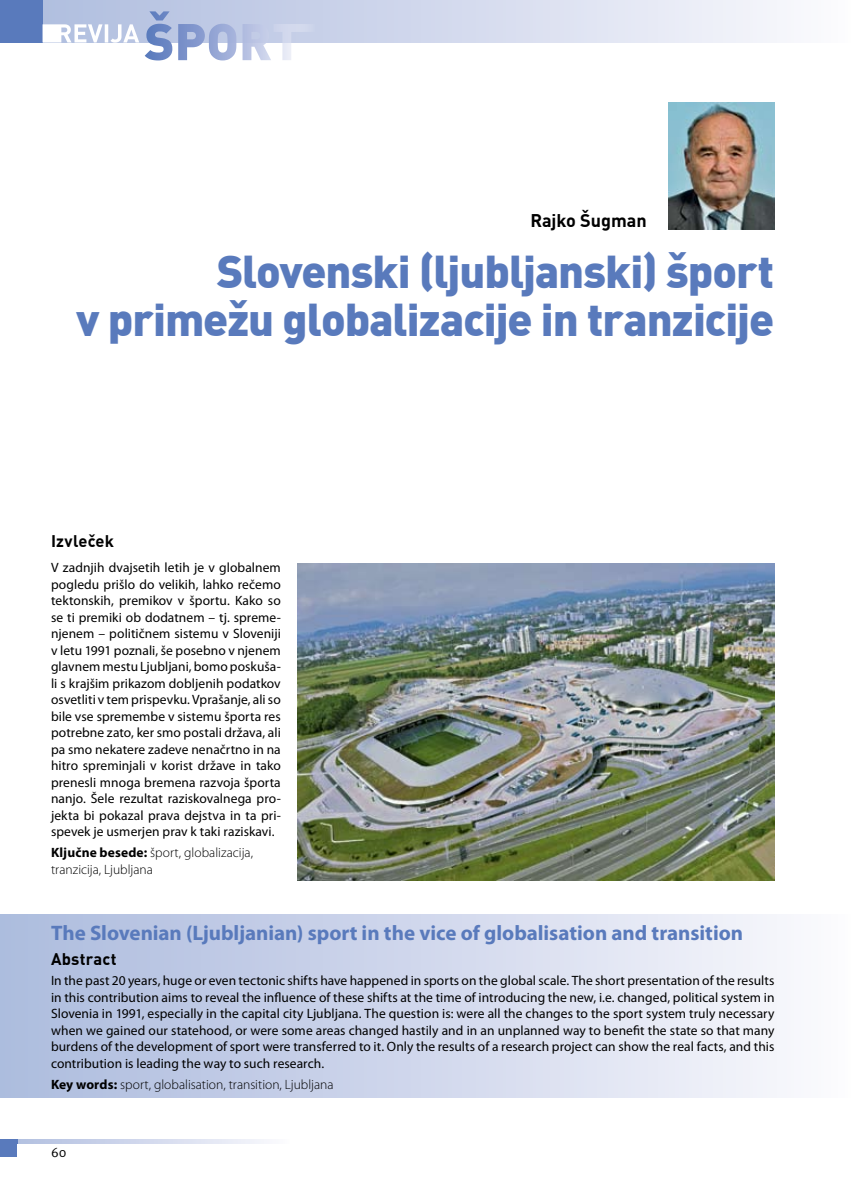
<style>
.page{position:relative;width:851px;height:1191px;background:#fff}
.page>*{position:absolute;margin:0;border:0;box-sizing:border-box;transform-origin:0 0}
.t1{font:900 45px/48px "DINCE";letter-spacing:-.025em;color:#597abc;text-align:right}
.t2{font:700 21px "Myriad Pro";letter-spacing:-.005em;color:#597abc}
.t3{font:700 18px "DINCE";color:#000}
.t4{font:700 16.5px "DINCE";letter-spacing:.01em;color:#000}
.t5{font:13.5px/16.5px "Myriad Pro";letter-spacing:.005em;color:#000;text-align:justify}
.t6{font:300 13.5px/16.5px "Myriad Pro";color:#000}
.t7{font:13.5px "Meta Pro";color:#000}
.s1{font-weight:700}
</style>
<div class="page">
<div style="left:0;top:0;width:850px;height:43px;background:linear-gradient(to right,#aab9dd,#faf9fd)"></div>
<div style="left:0;top:0;width:43px;height:43px;background:#597abc"></div>
<div style="left:0;top:1140px;width:289px;height:17px;background:linear-gradient(to right,#acbade,#faf9fd)"></div>
<svg style="left:145px;top:11px;width:170px;height:49px"></svg>
<svg style="left:43px;top:24px;width:96px;height:19px"></svg>
<div style="left:0;top:1140px;width:17px;height:17px;background:#597abc"></div>
<div style="left:17px;top:1144px;width:272px;height:13px;background:#fff"></div>
<div style="left:0;top:914px;width:850px;height:183px;background:linear-gradient(to right,#abbadd,#faf9fd)"></div>
<img style="left:668px;top:102px;width:106px;height:127px">
<img style="left:298px;top:563px;width:476px;height:317px">
<h3 class="t3" style="left:530px;top:209px;width:118px">Rajko Šugman</h3>
<h1 class="t1" style="left:76px;top:245px;width:699px">Slovenski (ljubljanski) šport<br>v primežu globalizacije in tranzicije</h1>
<p class="t4" style="left:51px;top:530px;width:64px">Izvleček</p>
<p class="t5" style="left:51px;top:559px;width:231px">V zadnjih dvajsetih letih je v globalnem pogledu prišlo do velikih, lahko rečemo tektonskih, premikov v športu. Kako so se ti premiki ob dodatnem – tj. spreme&shy;njenem – političnem sistemu v Sloveniji v letu 1991 poznali, še posebno v njenem glavnem mestu Ljubljani, bomo poskuša&shy;li s krajšim prikazom dobljenih podatkov osvetliti v tem prispevku. Vprašanje, ali so bile vse spremembe v sistemu športa res potrebne zato, ker smo postali država, ali pa smo nekatere zadeve nenačrtno in na hitro spreminjali v korist države in tako prenesli mnoga bremena razvoja športa nanjo. Šele rezultat raziskovalnega pro&shy;jekta bi pokazal prava dejstva in ta pri&shy;spevek je usmerjen prav k taki raziskavi.</p>
<p class="t6" style="left:51px;top:844px;width:203px"><span class="s1">Ključne besede:</span> šport, globalizacija, tranzicija, Ljubljana</p>
<h2 class="t2" style="left:51px;top:918px;width:693px">The Slovenian (Ljubljanian) sport in the vice of globalisation and transition</h2>
<p class="t4" style="left:51px;top:947px;width:67px">Abstract</p>
<p class="t5" style="left:51px;top:972px;width:724px">In the past 20 years, huge or even tectonic shifts have happened in sports on the global scale. The short presentation of the results in this contribution aims to reveal the influence of these shifts at the time of introducing the new, i.e. changed, political system in Slovenia in 1991, especially in the capital city Ljubljana. The question is: were all the changes to the sport system truly necessary when we gained our statehood, or were some areas changed hastily and in an unplanned way to benefit the state so that many burdens of the development of sport were transferred to it. Only the results of a research project can show the real facts, and this contribution is leading the way to such research.</p>
<p class="t6" style="left:51px;top:1076px;width:284px"><span class="s1">Key words:</span> sport, globalisation, transition, Ljubljana</p>
<p class="t7" style="left:51px;top:1144px;width:17px">60</p>
</div>
